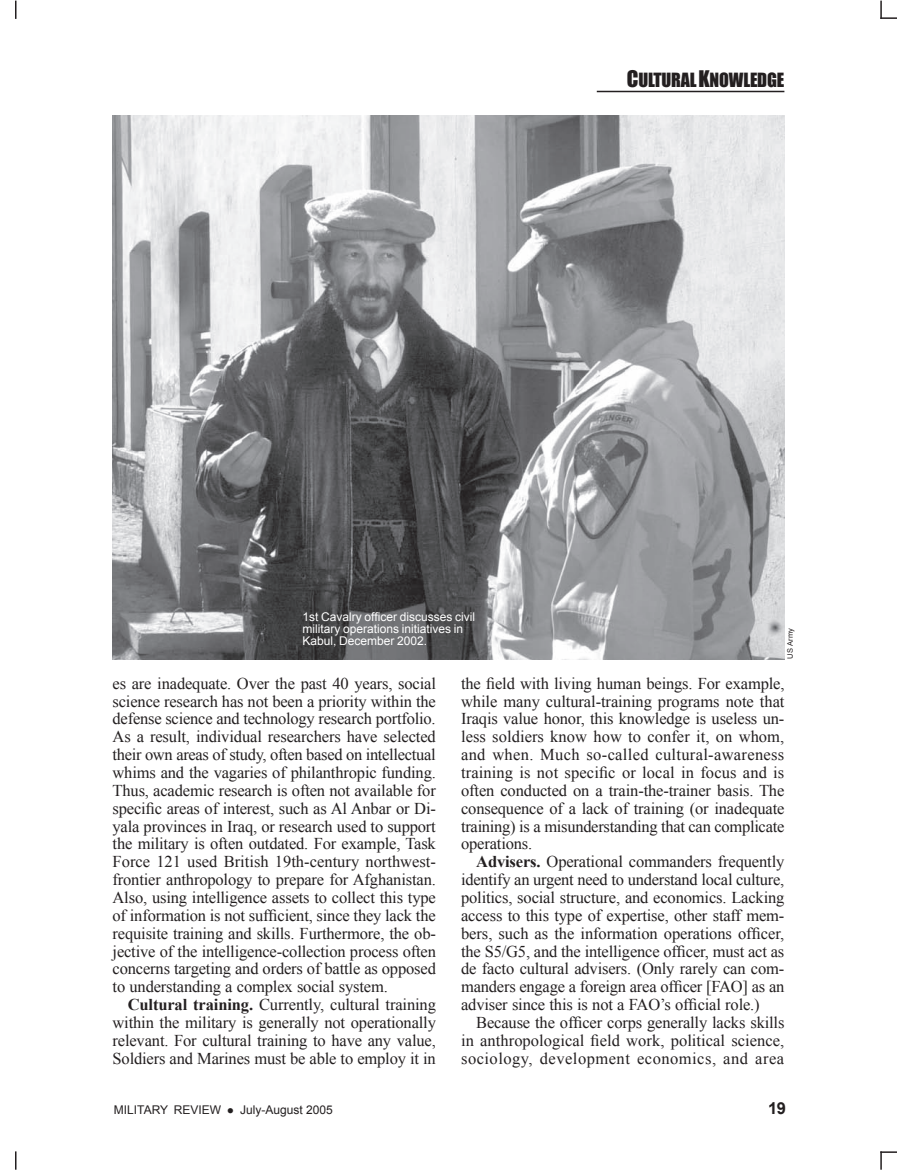
<style>
.page{position:relative;width:897px;height:1170px;background:#fff}
.page>*{position:absolute;margin:0;border:0;box-sizing:border-box;transform-origin:0 0}
.t1{font:18px "Impact";letter-spacing:-.01em;color:#231f20}
.t2{font:16.5px/17.9px "Times New Roman";letter-spacing:-.01em;color:#231f20;text-align:justify}
.t3{font:700 16.5px "Arial";color:#231f20}
.t4{font:12px/12px "Arial";color:#fff}
.t5{font:12px "Arial";color:#231f20}
.t6{font:7.5px "Arial";color:#231f20}
.s1{font-size:21px}
.s2{font-weight:700}
</style>
<div class="page">
<svg style="left:15px;top:1151px;width:1px;height:19px"></svg>
<svg style="left:880px;top:1151px;width:16px;height:19px"></svg>
<svg style="left:15px;top:1px;width:1px;height:18px"></svg>
<svg style="left:880px;top:1px;width:16px;height:18px"></svg>
<img style="left:112px;top:116px;width:672px;height:544px">
<hr style="left:596px;top:91px;width:188px;height:1px;background:#231f20">
<p class="t1" style="left:626px;top:66px;width:159px"><span class="s1">C</span>ULTURAL <span class="s1">K</span>NOWLEDGE</p>
<p class="t4" style="left:302px;top:611px;width:174px">1st Cavalry officer discusses civil military operations initiatives in<br>Kabul, December 2002.</p>
<p class="t6" style="left:785px;top:658px;width:32px;rotate:-90deg">US Army</p>
<p class="t2" style="left:112px;top:674px;width:325px">es are inadequate. Over the past 40 years, social science research has not been a priority within the defense science and technology research portfolio.<br>As a result, individual researchers have selected their own areas of study, often based on intellectual whims and the vagaries of philanthropic funding.<br>Thus, academic research is often not available for specific areas of interest, such as Al Anbar or Di&shy;yala provinces in Iraq, or research used to support the military is often outdated. For example, Task Force 121 used British 19th-century northwest&shy;frontier anthropology to prepare for Afghanistan.<br>Also, using intelligence assets to collect this type of information is not sufficient, since they lack the requisite training and skills. Furthermore, the ob&shy;jective of the intelligence-collection process often concerns targeting and orders of battle as opposed to understanding a complex social system.</p>
<p class="t2" style="left:112px;top:995px;width:325px;text-indent:15px"><span class="s2">Cultural training.</span> Currently, cultural training within the military is generally not operationally relevant. For cultural training to have any value, Soldiers and Marines must be able to employ it in</p>
<p class="t2" style="left:461px;top:674px;width:325px">the field with living human beings. For example, while many cultural-training programs note that Iraqis value honor, this knowledge is useless un&shy;less soldiers know how to confer it, on whom, and when. Much so-called cultural-awareness training is not specific or local in focus and is often conducted on a train-the-trainer basis. The consequence of a lack of training (or inadequate training) is a misunderstanding that can complicate operations.</p>
<p class="t2" style="left:461px;top:853px;width:325px;text-indent:15px"><span class="s2">Advisers.</span> Operational commanders frequently identify an urgent need to understand local culture, politics, social structure, and economics. Lacking access to this type of expertise, other staff mem&shy;bers, such as the information operations officer, the S5/G5, and the intelligence officer, must act as de facto cultural advisers. (Only rarely can com&shy;manders engage a foreign area officer [FAO] as an adviser since this is not a FAO’s official role.)</p>
<p class="t2" style="left:461px;top:1013px;width:325px;text-indent:15px">Because the officer corps generally lacks skills in anthropological field work, political science, sociology, development economics, and area</p>
<p class="t5" style="left:114px;top:1102px;width:220px">MILITARY REVIEW ● July-August 2005</p>
<p class="t3" style="left:767px;top:1098px;width:20px">19</p>
</div>
